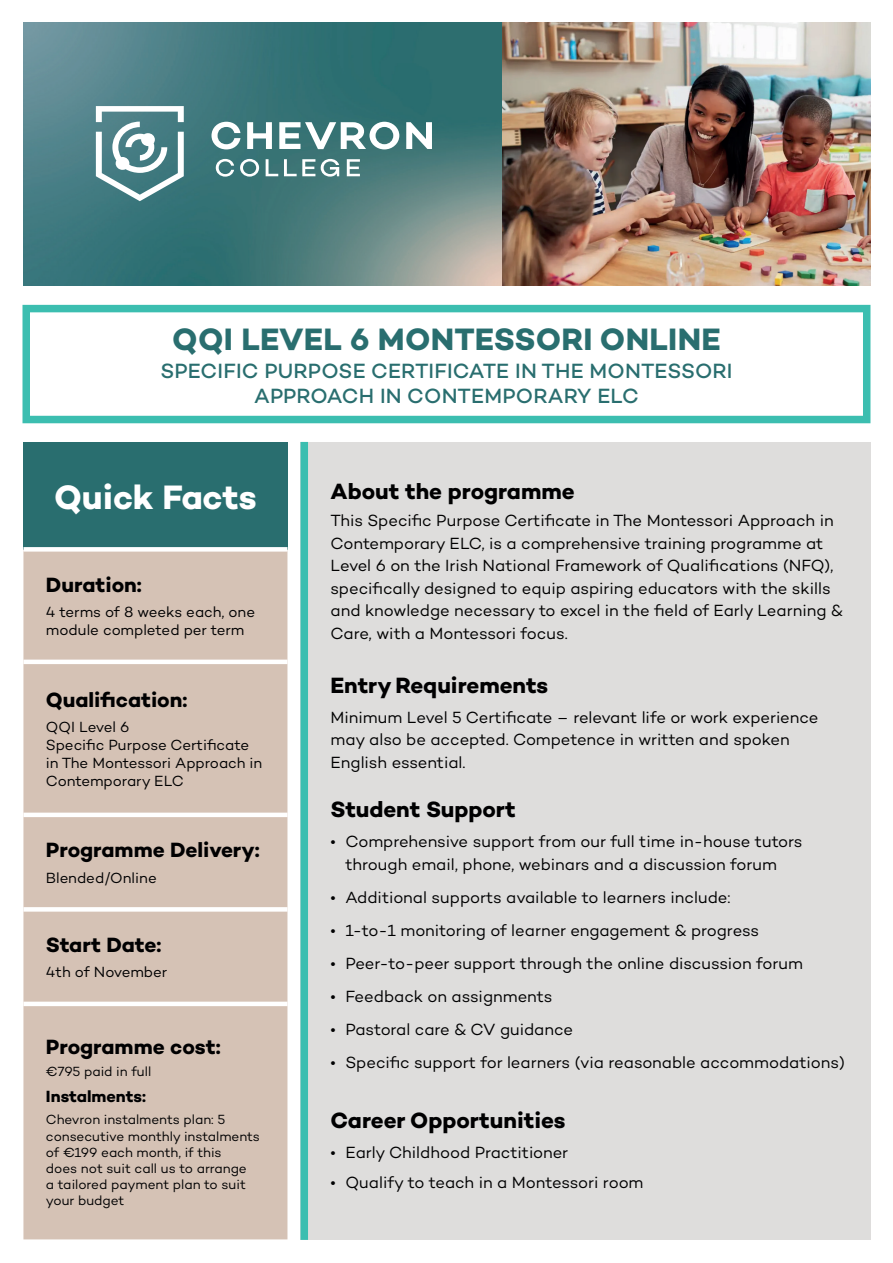
<style>
.page{position:relative;width:893px;height:1263px;background:#fff}
.page>*{position:absolute;margin:0;border:0;box-sizing:border-box;transform-origin:0 0}
.t1{font:700 34.5px "Campton";letter-spacing:-.005em;color:#fff}
.t2{font:700 31.5px "Campton";letter-spacing:.01em;color:#296e6f}
.t3{font:700 22.5px "Campton";color:#000001}
.t4{font:500 21px/25.2px "Campton";letter-spacing:.01em;color:#296e6f;text-align:center}
.t5{font:700 21px "Campton";color:#000001}
.t6{font:16.5px/22.5px "Campton";letter-spacing:-.005em;color:#000001}
.t7{font:16.5px/22.5px "Campton";color:#000}
.t8{font:700 16.5px "Campton";color:#000001}
.t9{font:15px/18px "Campton";letter-spacing:-.005em;color:#000001}
.t10{font:13.5px/16.2px "Campton";letter-spacing:-.005em;color:#000001}
</style>
<div class="page">
<div style="left:300px;top:442px;width:570px;height:798px;background:#dedddc"></div>
<img style="left:23px;top:22px;width:479px;height:263px">
<div style="left:23px;top:442px;width:264px;height:107px;background:#296e6f"></div>
<svg style="left:23px;top:552px;width:264px;height:687px;background:#d8c6ba"></svg>
<div style="left:23px;top:547px;width:264px;height:5px;background:#fff"></div>
<hr style="left:23px;top:660px;width:264px;height:4px;background:#fff">
<hr style="left:23px;top:813px;width:264px;height:4px;background:#fff">
<div style="left:23px;top:907px;width:264px;height:5px;background:#fff"></div>
<hr style="left:23px;top:1002px;width:264px;height:4px;background:#fff">
<svg style="left:96px;top:106px;width:336px;height:95px"></svg>
<img style="left:502px;top:22px;width:368px;height:263px">
<div style="left:22px;top:305px;width:848px;height:118px;border:8px solid #3cbeb0"></div>
<div style="left:301px;top:442px;width:7px;height:798px;background:#3cbeb0"></div>
<h2 class="t2" style="left:172px;top:319px;width:550px">QQI LEVEL 6 MONTESSORI ONLINE</h2>
<p class="t4" style="left:160px;top:357px;width:574px">SPECIFIC PURPOSE CERTIFICATE IN THE MONTESSORI<br>APPROACH IN CONTEMPORARY ELC</p>
<h1 class="t1" style="left:54px;top:475px;width:204px">Quick Facts</h1>
<p class="t5" style="left:46px;top:571px;width:97px">Duration:</p>
<p class="t9" style="left:46px;top:603px;width:211px">4 terms of 8 weeks each, one module completed per term</p>
<p class="t5" style="left:46px;top:686px;width:143px">Qualification:</p>
<p class="t9" style="left:46px;top:718px;width:218px">QQI Level 6<br>Specific Purpose Certificate in The Montessori Approach in<br>Contemporary ELC</p>
<p class="t5" style="left:46px;top:837px;width:215px">Programme Delivery:</p>
<p class="t9" style="left:46px;top:868px;width:112px">Blended/Online</p>
<p class="t5" style="left:46px;top:931px;width:117px">Start Date:</p>
<p class="t9" style="left:46px;top:963px;width:123px">4th of November</p>
<p class="t5" style="left:46px;top:1033px;width:176px">Programme cost:</p>
<p class="t10" style="left:46px;top:1063px;width:107px">€795 paid in full</p>
<p class="t8" style="left:46px;top:1086px;width:102px">Instalments:</p>
<p class="t10" style="left:46px;top:1111px;width:216px">Chevron instalments plan: 5 consecutive monthly instalments of €199 each month, if this<br>does not suit call us to arrange<br>a tailored payment plan to suit your budget</p>
<h3 class="t3" style="left:331px;top:477px;width:246px">About the programme</h3>
<p class="t7" style="left:331px;top:509px;width:514px">This Specific Purpose Certificate in The Montessori Approach in Contemporary ELC, is a comprehensive training programme at Level 6 on the Irish National Framework of Qualifications (NFQ), specifically designed to equip aspiring educators with the skills and knowledge necessary to excel in the field of Early Learning &amp; Care, with a Montessori focus.</p>
<h3 class="t3" style="left:331px;top:670px;width:219px">Entry Requirements</h3>
<p class="t6" style="left:331px;top:705px;width:490px">Minimum Level 5 Certificate – relevant life or work experience may also be accepted. Competence in written and spoken<br>English essential.</p>
<h3 class="t3" style="left:331px;top:795px;width:187px">Student Support</h3>
<p class="t6" style="left:346px;top:830px;width:458px;text-indent:-15px">• Comprehensive support from our full time in-house tutors through email, phone, webinars and a discussion forum</p>
<p class="t6" style="left:331px;top:885px;width:401px">• Additional supports available to learners include:</p>
<p class="t6" style="left:331px;top:918px;width:430px">• 1-to-1 monitoring of learner engagement &amp; progress</p>
<p class="t6" style="left:331px;top:951px;width:474px">• Peer-to-peer support through the online discussion forum</p>
<p class="t6" style="left:331px;top:984px;width:223px">• Feedback on assignments</p>
<p class="t6" style="left:331px;top:1017px;width:244px">• Pastoral care &amp; CV guidance</p>
<p class="t6" style="left:331px;top:1050px;width:516px">• Specific support for learners (via reasonable accommodations)</p>
<h3 class="t3" style="left:331px;top:1105px;width:237px">Career Opportunities</h3>
<p class="t6" style="left:331px;top:1140px;width:239px">• Early Childhood Practitioner</p>
<p class="t6" style="left:331px;top:1170px;width:314px">• Qualify to teach in a Montessori room</p>
</div>
